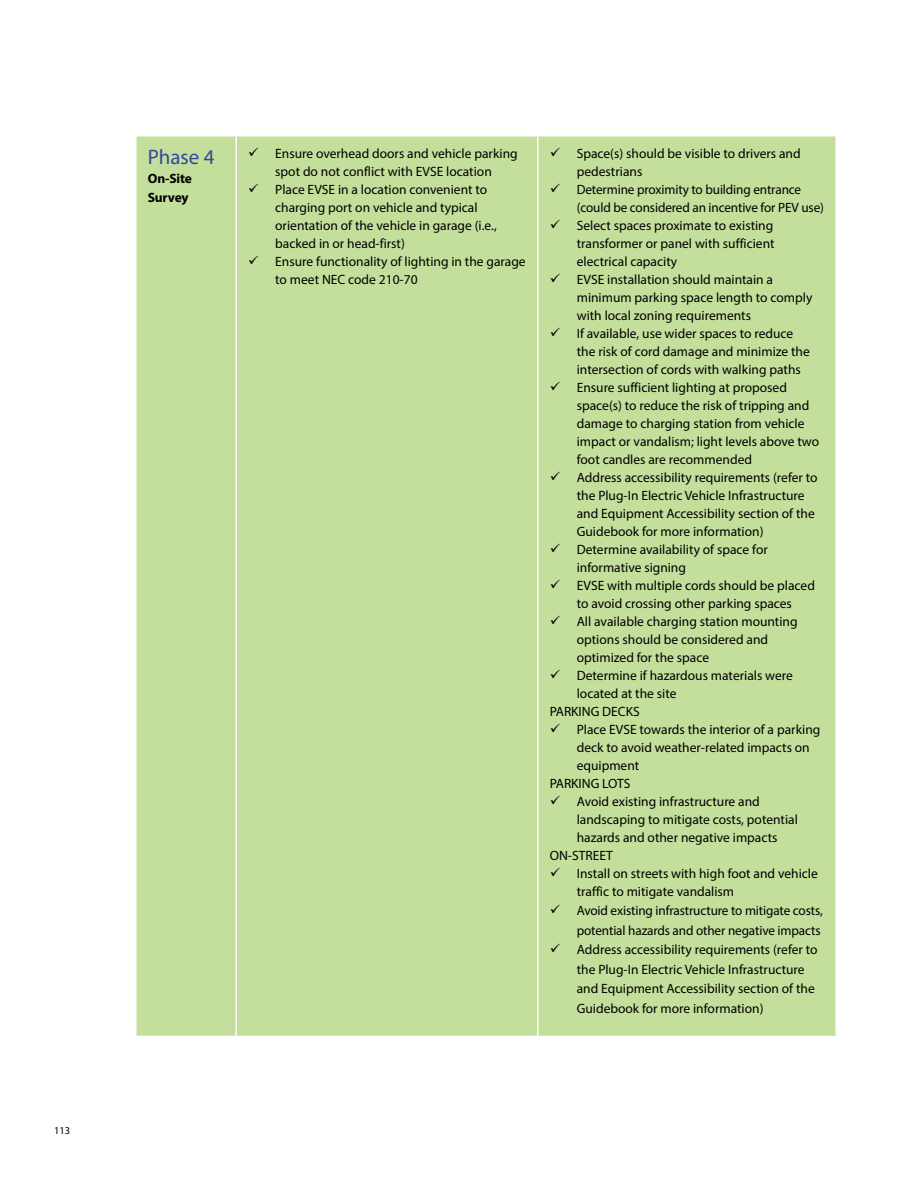
<style>
.page{position:relative;width:918px;height:1188px;background:#fff}
.page>*{position:absolute;margin:0;border:0;box-sizing:border-box;transform-origin:0 0}
.Header_2{font:21px "Myriad Pro";color:#36479d}
.t1{font:13.5px/18px "Myriad Pro";color:#000}
.Header_2-2{font:700 13.5px/19.5px "Myriad Pro";letter-spacing:-.01em;color:#000}
.t2{font:10.5px "Myriad Pro";color:#000}
</style>
<div class="page">
<div style="left:136px;top:136px;width:700px;height:900px;background:#c4df9b"></div>
<hr style="left:236px;top:136px;width:1px;height:900px;background:#fff">
<hr style="left:537px;top:136px;width:1px;height:900px;background:#fff">
<p class="t2" style="left:54px;top:1124px;width:18px">113</p>
<p class="Header_2" style="left:148px;top:144px;width:68px">Phase 4</p>
<p class="Header_2-2" style="left:148px;top:168px;width:46px">On-Site<br>Survey</p>
<p class="t1" style="left:248px;top:144px;width:271px;text-align:center">✓ Ensure overhead doors and vehicle parking spot do not conflict with EVSE location</p>
<p class="t1" style="left:275px;top:180px;width:223px;text-indent:-27px">✓ Place EVSE in a location convenient to charging port on vehicle and typical orientation of the vehicle in garage (i.e., backed in or head-first)</p>
<p class="t1" style="left:275px;top:252px;width:252px;text-indent:-27px">✓ Ensure functionality of lighting in the garage to meet NEC code 210-70</p>
<p class="t1" style="left:577px;top:144px;width:226px;text-indent:-27px">✓ Space(s) should be visible to drivers and pedestrians</p>
<p class="t1" style="left:577px;top:180px;width:249px;text-indent:-27px">✓ Determine proximity to building entrance (could be considered an incentive for PEV use)</p>
<p class="t1" style="left:577px;top:216px;width:199px;text-align:justify;text-indent:-27px">✓ Select spaces proximate to existing transformer or panel with sufficient electrical capacity</p>
<p class="t1" style="left:577px;top:270px;width:237px;text-indent:-27px">✓ EVSE installation should maintain a minimum parking space length to comply with local zoning requirements</p>
<p class="t1" style="left:577px;top:324px;width:235px;text-indent:-27px">✓ If available, use wider spaces to reduce the risk of cord damage and minimize the intersection of cords with walking paths</p>
<p class="t1" style="left:577px;top:378px;width:244px;text-indent:-27px">✓ Ensure sufficient lighting at proposed space(s) to reduce the risk of tripping and damage to charging station from vehicle impact or vandalism; light levels above two foot candles are recommended</p>
<p class="t1" style="left:577px;top:468px;width:242px;text-indent:-27px">✓ Address accessibility requirements (refer to the Plug-In Electric Vehicle Infrastructure and Equipment Accessibility section of the Guidebook for more information)</p>
<p class="t1" style="left:577px;top:540px;width:193px;text-indent:-27px">✓ Determine availability of space for informative signing</p>
<p class="t1" style="left:550px;top:576px;width:267px;text-align:center">✓ EVSE with multiple cords should be placed to avoid crossing other parking spaces</p>
<p class="t1" style="left:577px;top:612px;width:222px;text-indent:-27px">✓ All available charging station mounting options should be considered and optimized for the space</p>
<p class="t1" style="left:577px;top:666px;width:218px;text-indent:-27px">✓ Determine if hazardous materials were located at the site</p>
<p class="t1" style="left:550px;top:702px;width:92px">PARKING DECKS</p>
<p class="t1" style="left:577px;top:720px;width:245px;text-indent:-27px">✓ Place EVSE towards the interior of a parking deck to avoid weather-related impacts on equipment</p>
<p class="t1" style="left:550px;top:774px;width:82px">PARKING LOTS</p>
<p class="t1" style="left:577px;top:792px;width:223px;text-indent:-27px">✓ Avoid existing infrastructure and landscaping to mitigate costs, potential hazards and other negative impacts</p>
<p class="t1" style="left:550px;top:846px;width:65px">ON-STREET</p>
<p class="t1" style="left:577px;top:864px;width:243px;text-indent:-27px">✓ Install on streets with high foot and vehicle traffic to mitigate vandalism</p>
<p class="t1" style="left:550px;top:901px;width:275px;line-height:19.5px;text-align:right">✓ Avoid existing infrastructure to mitigate costs, potential hazards and other negative impacts</p>
<p class="t1" style="left:577px;top:940px;width:242px;line-height:19.5px;text-indent:-27px">✓ Address accessibility requirements (refer to the Plug-In Electric Vehicle Infrastructure and Equipment Accessibility section of the Guidebook for more information)</p>
</div>
